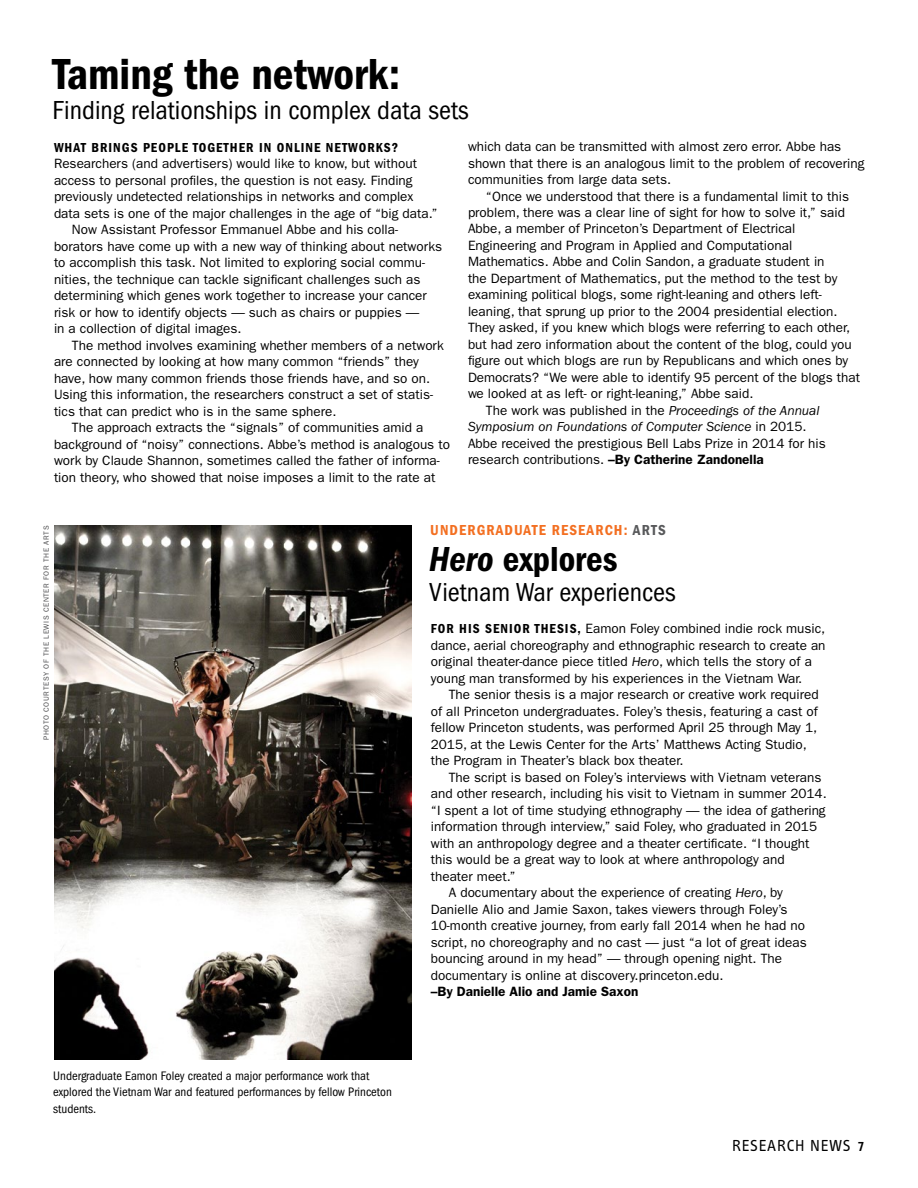
<style>
.page{position:relative;width:918px;height:1188px;background:#fff}
.page>*{position:absolute;margin:0;border:0;box-sizing:border-box;transform-origin:0 0}
.t1{font:45px "ITC Franklin Gothic Std Dm Cd";color:#000}
.t2{font:36px "ITC Franklin Gothic Std Dm Cd";color:#000}
.t3{font:condensed 27px "ITC Franklin Gothic Std";color:#000}
.t4{font:16.5px "Info Disp Regular Tf";letter-spacing:.05em;color:#000}
.t5{font:15px "ITC Franklin Gothic Std Dm Cd";letter-spacing:.075em;color:#f36f21}
.t6{font:13.5px/16.5px "ITC Franklin Gothic Std";color:#000}
.t7{font:italic 13.5px "ITC Franklin Gothic Std";color:#000}
.t8{font:13.5px "ITC Franklin Gothic Std Dm Cd";letter-spacing:.075em;color:#000}
.t9{font:600 13.5px "ITC Franklin Gothic Std";color:#000}
.t10{font:condensed 12.75px/16.5px "ITC Franklin Gothic Std";color:#000}
.t11{font:7.5px "ITC Franklin Gothic Std";letter-spacing:.075em;color:#4d4d4f}
.s1{font-style:italic}
.s2{font-style:normal}
.s3{font-weight:600}
.s4{color:#58595b}
.s5{font-family:"ITC Franklin Gothic Std Dm Cd It"}
.s6{font-family:"ITC Franklin Gothic Std Dm Cd"}
.s7{font-family:"Info Disp";font-weight:600;font-size:13.5px}
</style>
<div class="page">
<img style="left:55px;top:525px;width:356px;height:535px">
<h1 class="t1" style="left:52px;top:49px;width:349px">Taming the network:</h1>
<h3 class="t3" style="left:52px;top:95px;width:418px">Finding relationships in complex data sets</h3>
<p class="t8" style="left:54px;top:139px;width:346px">WHAT BRINGS PEOPLE TOGETHER IN ONLINE NETWORKS?</p>
<p class="t6" style="left:54px;top:155px;width:365px">Researchers (and advertisers) would like to know, but without</p>
<p class="t6" style="left:54px;top:172px;width:360px">access to personal profiles, the question is not easy. Finding</p>
<p class="t6" style="left:54px;top:188px;width:361px">previously undetected relationships in networks and complex</p>
<p class="t6" style="left:54px;top:205px;width:385px">data sets is one of the major challenges in the age of “big data.”</p>
<p class="t6" style="left:72px;top:221px;width:328px">Now Assistant Professor Emmanuel Abbe and his colla-</p>
<p class="t6" style="left:54px;top:238px;width:390px">borators have come up with a new way of thinking about networks</p>
<p class="t6" style="left:54px;top:254px;width:373px">to accomplish this task. Not limited to exploring social commu-</p>
<p class="t6" style="left:54px;top:271px;width:368px">nities, the technique can tackle significant challenges such as</p>
<p class="t6" style="left:54px;top:287px;width:374px">determining which genes work together to increase your cancer</p>
<p class="t6" style="left:54px;top:304px;width:367px">risk or how to identify objects — such as chairs or puppies —</p>
<p class="t6" style="left:54px;top:320px;width:189px">in a collection of digital images.</p>
<p class="t6" style="left:72px;top:337px;width:373px">The method involves examining whether members of a network</p>
<p class="t6" style="left:54px;top:353px;width:366px">are connected by looking at how many common “friends” they</p>
<p class="t6" style="left:54px;top:370px;width:378px">have, how many common friends those friends have, and so on.</p>
<p class="t6" style="left:54px;top:386px;width:381px">Using this information, the researchers construct a set of statis-</p>
<p class="t6" style="left:54px;top:403px;width:284px">tics that can predict who is in the same sphere.</p>
<p class="t6" style="left:72px;top:419px;width:353px">The approach extracts the “signals” of communities amid a</p>
<p class="t6" style="left:54px;top:436px;width:397px">background of “noisy” connections. Abbe’s method is analogous to</p>
<p class="t6" style="left:54px;top:452px;width:387px">work by Claude Shannon, sometimes called the father of informa-</p>
<p class="t6" style="left:54px;top:469px;width:383px">tion theory, who showed that noise imposes a limit to the rate at</p>
<p class="t6" style="left:468px;top:138px;width:398px">which data can be transmitted with almost zero error. Abbe has shown that there is an analogous limit to the problem of recovering communities from large data sets.</p>
<p class="t6" style="left:486px;top:188px;width:365px">“Once we understood that there is a fundamental limit to this</p>
<p class="t6" style="left:468px;top:204px;width:379px">problem, there was a clear line of sight for how to solve it,” said</p>
<p class="t6" style="left:468px;top:221px;width:329px">Abbe, a member of Princeton’s Department of Electrical</p>
<p class="t6" style="left:468px;top:237px;width:326px">Engineering and Program in Applied and Computational</p>
<p class="t6" style="left:468px;top:254px;width:358px">Mathematics. Abbe and Colin Sandon, a graduate student in</p>
<p class="t6" style="left:468px;top:270px;width:371px">the Department of Mathematics, put the method to the test by</p>
<p class="t6" style="left:468px;top:287px;width:355px">examining political blogs, some right-leaning and others left-</p>
<p class="t6" style="left:468px;top:303px;width:371px">leaning, that sprung up prior to the 2004 presidential election.</p>
<p class="t6" style="left:468px;top:320px;width:384px">They asked, if you knew which blogs were referring to each other,</p>
<p class="t6" style="left:468px;top:336px;width:385px">but had zero information about the content of the blog, could you</p>
<p class="t6" style="left:468px;top:353px;width:382px">figure out which blogs are run by Republicans and which ones by</p>
<p class="t6" style="left:468px;top:369px;width:394px">Democrats? “We were able to identify 95 percent of the blogs that</p>
<p class="t6" style="left:468px;top:386px;width:287px">we looked at as left- or right-leaning,” Abbe said.</p>
<p class="t6" style="left:486px;top:402px;width:335px">The work was published in the <span class="s1">Proceedings of the Annual</span></p>
<p class="t7" style="left:468px;top:419px;width:340px">Symposium on Foundations of Computer Science <span class="s2">in 2015.</span></p>
<p class="t6" style="left:468px;top:435px;width:359px">Abbe received the prestigious Bell Labs Prize in 2014 for his</p>
<p class="t6" style="left:468px;top:452px;width:297px">research contributions. <span class="s3">–By Catherine Zandonella</span></p>
<p class="t11" style="left:42px;top:740px;width:216px;rotate:-90deg">PHOTO COURTESY OF THE LEWIS CENTER FOR THE ARTS</p>
<p class="t10" style="left:53px;top:1067px;width:340px">Undergraduate Eamon Foley created a major performance work that explored the Vietnam War and featured performances by fellow Princeton students.</p>
<p class="t5" style="left:430px;top:521px;width:237px">UNDERGRADUATE RESEARCH: <span class="s4">ARTS</span></p>
<h2 class="t2" style="left:429px;top:539px;width:190px"><span class="s5">Hero</span> explores</h2>
<h3 class="t3" style="left:429px;top:577px;width:248px">Vietnam War experiences</h3>
<p class="t6" style="left:431px;top:621px;width:396px"><span class="s6">FOR HIS SENIOR THESIS,</span> Eamon Foley combined indie rock music, dance, aerial choreography and ethnographic research to create an original theater-dance piece titled <span class="s1">Hero</span>, which tells the story of a young man transformed by his experiences in the Vietnam War.</p>
<p class="t6" style="left:431px;top:687px;width:389px;text-indent:18px">The senior thesis is a major research or creative work required of all Princeton undergraduates. Foley’s thesis, featuring a cast of fellow Princeton students, was performed April 25 through May 1, 2015, at the Lewis Center for the Arts’ Matthews Acting Studio, the Program in Theater’s black box theater.</p>
<p class="t6" style="left:449px;top:769px;width:374px">The script is based on Foley’s interviews with Vietnam veterans</p>
<p class="t6" style="left:431px;top:786px;width:398px">and other research, including his visit to Vietnam in summer 2014.</p>
<p class="t6" style="left:431px;top:802px;width:396px">“I spent a lot of time studying ethnography — the idea of gathering</p>
<p class="t6" style="left:431px;top:819px;width:388px">information through interview,” said Foley, who graduated in 2015</p>
<p class="t6" style="left:431px;top:835px;width:380px">with an anthropology degree and a theater certificate. “I thought</p>
<p class="t6" style="left:431px;top:852px;width:355px">this would be a great way to look at where anthropology and</p>
<p class="t6" style="left:431px;top:868px;width:87px">theater meet.”</p>
<p class="t6" style="left:449px;top:885px;width:336px">A documentary about the experience of creating <span class="s1">Hero</span>, by</p>
<p class="t6" style="left:431px;top:901px;width:358px">Danielle Alio and Jamie Saxon, takes viewers through Foley’s</p>
<p class="t6" style="left:431px;top:918px;width:376px">10-month creative journey, from early fall 2014 when he had no</p>
<p class="t6" style="left:431px;top:934px;width:377px">script, no choreography and no cast — just “a lot of great ideas</p>
<p class="t6" style="left:431px;top:951px;width:353px">bouncing around in my head” — through opening night. The</p>
<p class="t6" style="left:431px;top:967px;width:294px">documentary is online at discovery.princeton.edu.</p>
<p class="t9" style="left:431px;top:984px;width:209px">–By Danielle Alio and Jamie Saxon</p>
<p class="t4" style="left:732px;top:1137px;width:133px">RESEARCH NEWS <span class="s7">7</span></p>
</div>
